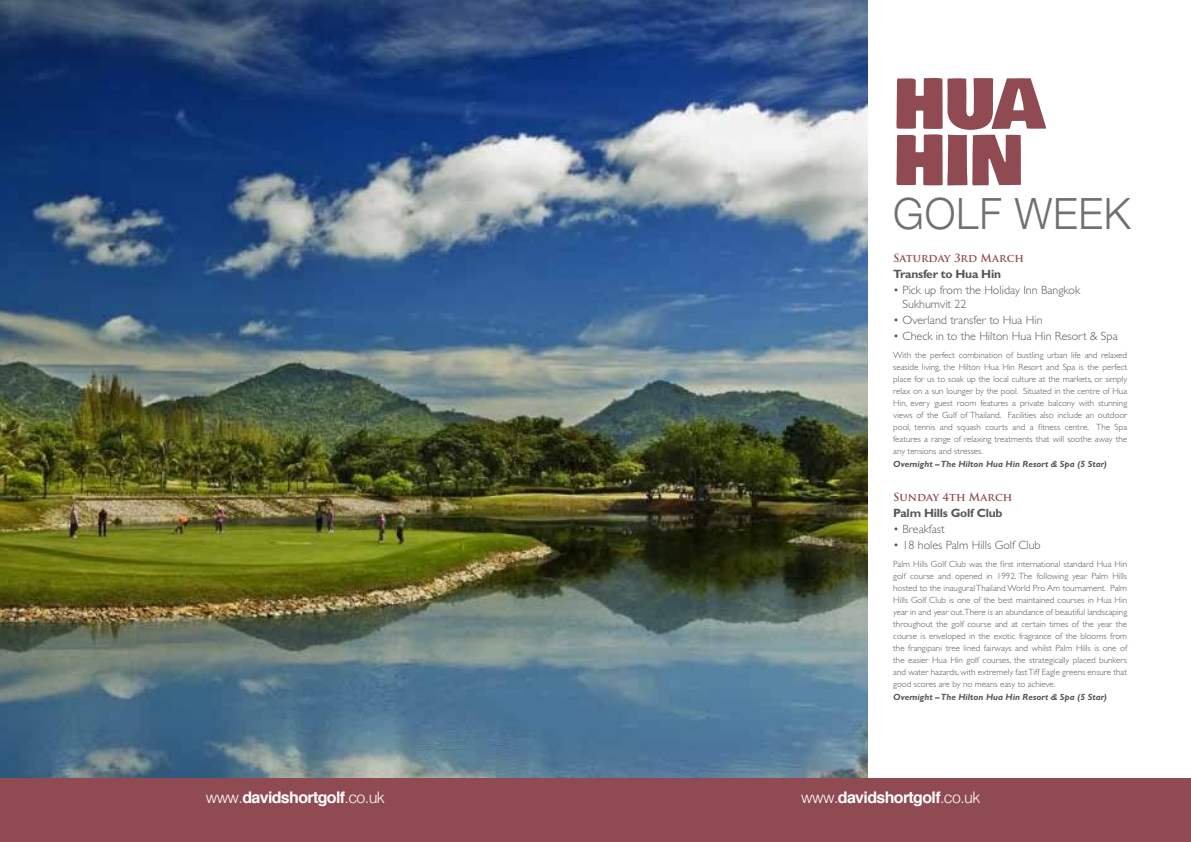
<style>
.page{position:relative;width:1191px;height:842px;background:#fff}
.page>*{position:absolute;margin:0;border:0;box-sizing:border-box;transform-origin:0 0}
.t1{font:67.2px/56.4px "Bowlby One";letter-spacing:-.02em;color:#904a51;scale:.96 1}
.t2{font:300 43px "Helvetica Neue";letter-spacing:.02em;color:#6e716d;scale:.96 1}
.t3{font:700 16px "Helvetica";letter-spacing:-.04em;color:#fff}
.t4{font:300 12px/14px "Gill Sans Std";color:#575756}
.t5{font:700 12px "Gill Sans Std";letter-spacing:-.02em;color:#575756}
.t6{font:700 11px "Trajan Pro";color:#904a51}
.t7{font:300 9px/12px "Gill Sans Std";color:#575756;text-align:justify}
.t8{font:italic 700 9px "Gill Sans Std";color:#575756}
.s1{font-weight:300}
</style>
<div class="page">
<img style="left:0;top:0;width:867px;height:779px">
<div style="left:0;top:779px;width:595px;height:63px;background:#904a51"></div>
<div style="left:595px;top:779px;width:596px;height:63px;background:#904a51"></div>
<h1 class="t1" style="left:893px;top:78px;width:159px">HUA<br>HIN</h1>
<h2 class="t2" style="left:893px;top:179px;width:249px">GOLF WEEK</h2>
<p class="t6" style="left:893px;top:251px;width:132px">Saturday 3rd March</p>
<h3 class="t5" style="left:893px;top:267px;width:109px">Transfer to Hua Hin</h3>
<h3 class="t4" style="left:902px;top:283px;width:179px;text-indent:-9px">• Pick up from the Holiday Inn Bangkok<br>Sukhumvit 22</h3>
<h3 class="t4" style="left:893px;top:313px;width:151px">• Overland transfer to Hua Hin</h3>
<h3 class="t4" style="left:893px;top:329px;width:226px">• Check in to the Hilton Hua Hin Resort &amp; Spa</h3>
<p class="t7" style="left:893px;top:349px;width:235px">With the perfect combination of bustling urban life and relaxed seaside living, the Hilton Hua Hin Resort and Spa is the perfect place for us to soak up the local culture at the markets, or simply relax on a sun lounger by the pool. Situated in the centre of Hua Hin, every guest room features a private balcony with stunning views of the Gulf of Thailand. Facilities also include an outdoor pool, tennis and squash courts and a fitness centre. The Spa features a range of relaxing treatments that will soothe away the any tensions and stresses.</p>
<p class="t8" style="left:893px;top:459px;width:215px">Overnight – The Hilton Hua Hin Resort &amp; Spa (5 Star)</p>
<p class="t6" style="left:893px;top:490px;width:121px">Sunday 4th March</p>
<h3 class="t5" style="left:893px;top:506px;width:111px">Palm Hills Golf Club</h3>
<h3 class="t4" style="left:893px;top:522px;width:53px">• Breakfast</h3>
<h3 class="t4" style="left:893px;top:538px;width:149px">• 18 holes Palm Hills Golf Club</h3>
<p class="t7" style="left:893px;top:558px;width:235px">Palm Hills Golf Club was the first international standard Hua Hin golf course and opened in 1992. The following year Palm Hills hosted to the inaugural Thailand World Pro Am tournament. Palm Hills Golf Club is one of the best maintained courses in Hua Hin year in and year out.There is an abundance of beautiful landscaping throughout the golf course and at certain times of the year the course is enveloped in the exotic fragrance of the blooms from the frangipani tree lined fairways and whilst Palm Hills is one of the easier Hua Hin golf courses, the strategically placed bunkers and water hazards, with extremely fast Tiff Eagle greens ensure that good scores are by no means easy to achieve.</p>
<p class="t8" style="left:893px;top:692px;width:215px">Overnight – The Hilton Hua Hin Resort &amp; Spa (5 Star)</p>
<h3 class="t3" style="left:206px;top:784px;width:181px"><span class="s1">www.</span>davidshortgolf<span class="s1">.co.uk</span></h3>
<h3 class="t3" style="left:779px;top:784px;width:203px"><span class="s1">www.ww.</span>davidshortgolf<span class="s1">.co.uk</span></h3>
<h3 class="t3" style="left:815px;top:784px;width:144px">davidshortgolf<span class="s1">.co uk</span></h3>
</div>
